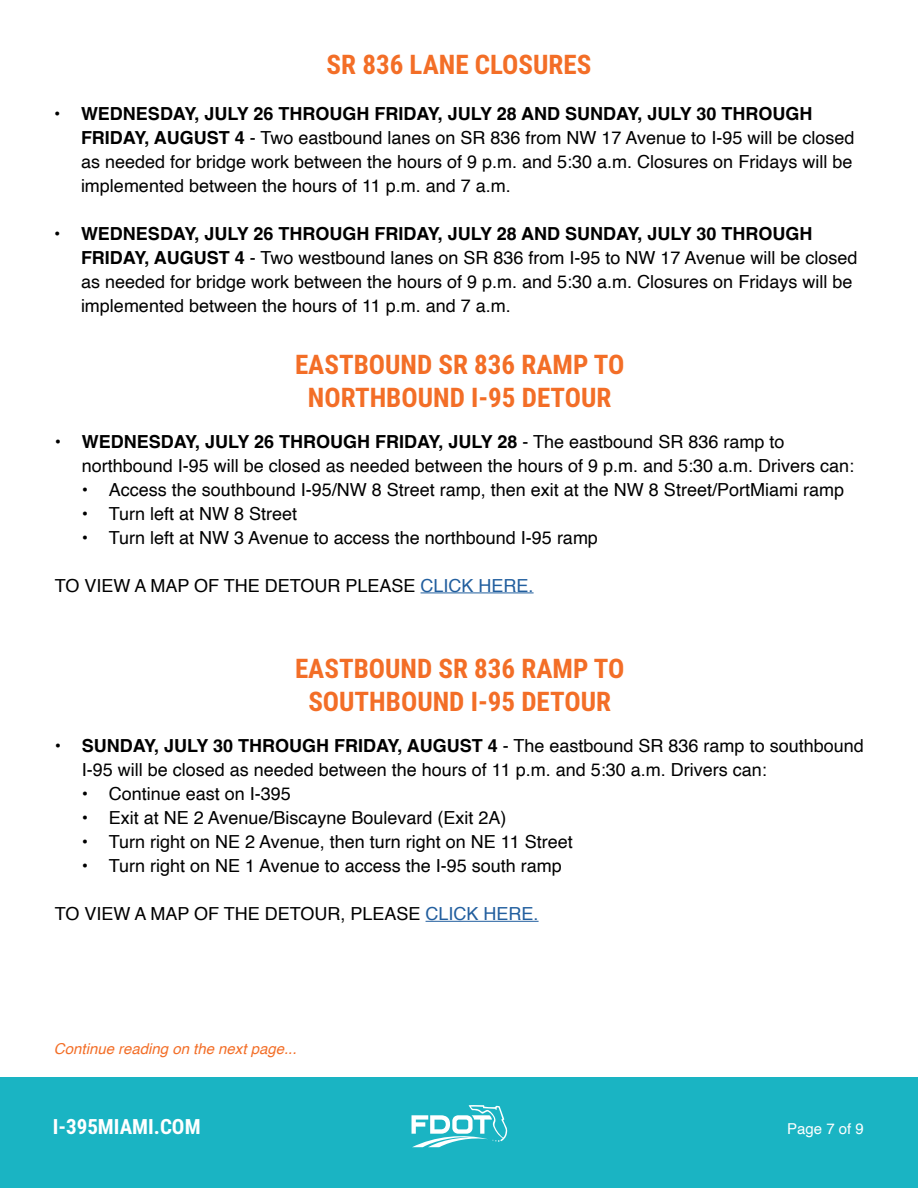
<style>
.page{position:relative;width:918px;height:1188px;background:#fff}
.page>*{position:absolute;margin:0;border:0;box-sizing:border-box;transform-origin:0 0}
.t1{font:700 27px/32.4px "Roboto Condensed";color:#f36e27;text-align:center}
.t2{font:700 21px "Roboto Condensed";color:#fff}
.t3{font:18px/24px "Helvetica";color:#000}
.t4{font:italic 15px "Helvetica";color:#f36e27}
.t5{font:15px "Helvetica";color:#fff}
.s1{font-weight:700}
.s2{color:#215e9e}
</style>
<div class="page">
<div style="left:0;top:1077px;width:918px;height:111px;background:#1ab4c3"></div>
<svg style="left:412px;top:1105px;width:95px;height:42px"></svg>
<hr style="left:426px;top:921px;width:113px;height:1px;background:#215e9e">
<hr style="left:421px;top:592px;width:113px;height:1px;background:#215e9e">
<h1 class="t1" style="left:327px;top:47px;width:266px">SR 836 LANE CLOSURES</h1>
<p class="t3" style="left:81px;top:102px;width:775px;text-indent:-27px"><span class="s1">• WEDNESDAY, JULY 26 THROUGH FRIDAY, JULY 28 AND SUNDAY, JULY 30 THROUGH FRIDAY, AUGUST 4</span> - Two eastbound lanes on SR 836 from NW 17 Avenue to I-95 will be closed as needed for bridge work between the hours of 9 p.m. and 5:30 a.m. Closures on Fridays will be implemented between the hours of 11 p.m. and 7 a.m.</p>
<p class="t3" style="left:81px;top:222px;width:778px;text-indent:-27px"><span class="s1">• WEDNESDAY, JULY 26 THROUGH FRIDAY, JULY 28 AND SUNDAY, JULY 30 THROUGH FRIDAY, AUGUST 4</span> - Two westbound lanes on SR 836 from I-95 to NW 17 Avenue will be closed as needed for bridge work between the hours of 9 p.m. and 5:30 a.m. Closures on Fridays will be implemented between the hours of 11 p.m. and 7 a.m.</p>
<h1 class="t1" style="left:295px;top:348px;width:331px">EASTBOUND SR 836 RAMP TO<br>NORTHBOUND I-95 DETOUR</h1>
<p class="t3" style="left:82px;top:430px;width:774px;text-indent:-27px"><span class="s1">• WEDNESDAY, JULY 26 THROUGH FRIDAY, JULY 28</span> - The eastbound SR 836 ramp to northbound I-95 will be closed as needed between the hours of 9 p.m. and 5:30 a.m. Drivers can:</p>
<p class="t3" style="left:82px;top:478px;width:764px">• Access the southbound I-95/NW 8 Street ramp, then exit at the NW 8 Street/PortMiami ramp</p>
<p class="t3" style="left:82px;top:502px;width:217px">• Turn left at NW 8 Street</p>
<p class="t3" style="left:82px;top:526px;width:518px">• Turn left at NW 3 Avenue to access the northbound I-95 ramp</p>
<p class="t3" style="left:55px;top:574px;width:480px">TO VIEW A MAP OF THE DETOUR PLEASE <span class="s2">CLICK HERE.</span></p>
<h1 class="t1" style="left:295px;top:652px;width:331px">EASTBOUND SR 836 RAMP TO<br>SOUTHBOUND I-95 DETOUR</h1>
<p class="t3" style="left:82px;top:734px;width:784px;text-indent:-27px"><span class="s1">• SUNDAY, JULY 30 THROUGH FRIDAY, AUGUST 4</span> - The eastbound SR 836 ramp to southbound<br>I-95 will be closed as needed between the hours of 11 p.m. and 5:30 a.m. Drivers can:</p>
<p class="t3" style="left:82px;top:782px;width:211px">• Continue east on I-395</p>
<p class="t3" style="left:82px;top:806px;width:426px">• Exit at NE 2 Avenue/Biscayne Boulevard (Exit 2A)</p>
<p class="t3" style="left:82px;top:830px;width:492px">• Turn right on NE 2 Avenue, then turn right on NE 11 Street</p>
<p class="t3" style="left:82px;top:854px;width:482px">• Turn right on NE 1 Avenue to access the I-95 south ramp</p>
<p class="t3" style="left:55px;top:902px;width:485px">TO VIEW A MAP OF THE DETOUR, PLEASE <span class="s2">CLICK HERE.</span></p>
<p class="t4" style="left:54px;top:1037px;width:244px">Continue reading on the next page...</p>
<p class="t2" style="left:53px;top:1112px;width:149px">I-395MIAMI.COM</p>
<p class="t5" style="left:787px;top:1117px;width:78px">Page 7 of 9</p>
</div>
